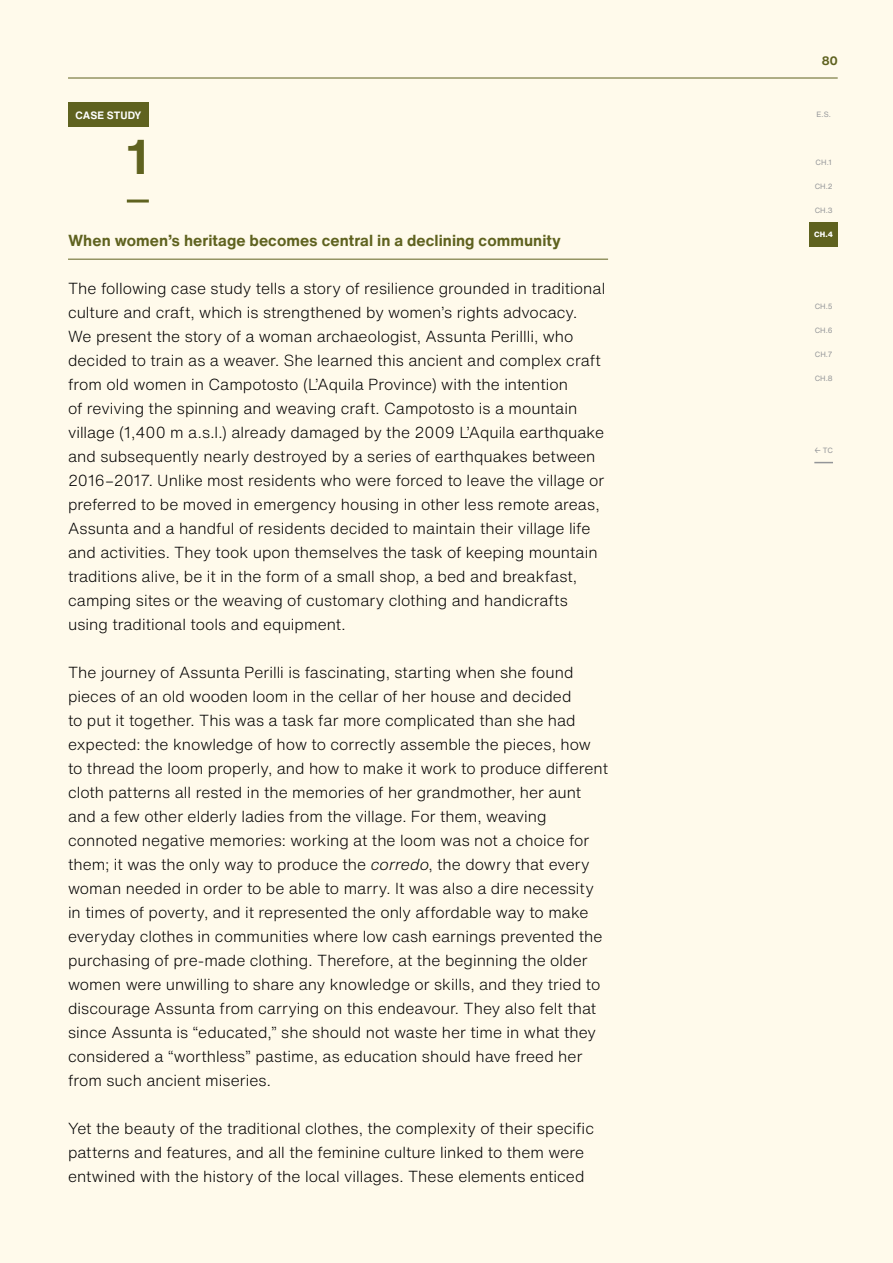
<style>
.page{position:relative;width:893px;height:1263px;background:#fffaeb}
.page>*{position:absolute;margin:0;border:0;box-sizing:border-box;transform-origin:0 0}
.Body{font:700 48px "Helvetica Now Text";color:#5f621f}
.Body-2{font:300 15.75px/24px "Helvetica Now Text";color:#000}
.Body-3{font:700 15.75px "Helvetica Now Text";letter-spacing:.005em;color:#5f621f}
.t1{font:700 12px "Helvetica Now Text";color:#5f621f}
.chapter-label{font:700 10.5px "Helvetica Now Text";letter-spacing:.01em;color:#fff}
.t2{font:7.5px "Helvetica Now Text";letter-spacing:.01em;color:#939598}
.t3{font:800 7.5px "Helvetica Now Text";color:#fff}
.s1{font-style:italic}
</style>
<div class="page">
<hr style="left:68px;top:259px;width:540px;height:1px;background:#5f621f">
<div style="left:68px;top:102px;width:81px;height:24px;background:#5f621f"></div>
<hr style="left:127px;top:200px;width:22px;height:3px;background:#5f621f">
<hr style="left:68px;top:78px;width:770px;height:1px;background:#5f621f">
<div style="left:810px;top:222px;width:28px;height:24px;background:#5f621f"></div>
<svg style="left:814px;top:462px;width:19px;height:1px"></svg>
<p class="chapter-label" style="left:75px;top:107px;width:67px">CASE STUDY</p>
<p class="Body" style="left:127px;top:121px;width:23px">1</p>
<p class="Body-3" style="left:68px;top:229px;width:494px">When women’s heritage becomes central in a declining community</p>
<p class="Body-2" style="left:68px;top:276px;width:539px">The following case study tells a story of resilience grounded in traditional culture and craft, which is strengthened by women’s rights advocacy.<br>We present the story of a woman archaeologist, Assunta Perillli, who decided to train as a weaver. She learned this ancient and complex craft from old women in Campotosto (L’Aquila Province) with the intention<br>of reviving the spinning and weaving craft. Campotosto is a mountain village (1,400 m a.s.l.) already damaged by the 2009 L’Aquila earthquake and subsequently nearly destroyed by a series of earthquakes between 2016–2017. Unlike most residents who were forced to leave the village or preferred to be moved in emergency housing in other less remote areas, Assunta and a handful of residents decided to maintain their village life and activities. They took upon themselves the task of keeping mountain traditions alive, be it in the form of a small shop, a bed and breakfast, camping sites or the weaving of customary clothing and handicrafts using traditional tools and equipment.</p>
<p class="Body-2" style="left:68px;top:660px;width:541px">The journey of Assunta Perilli is fascinating, starting when she found pieces of an old wooden loom in the cellar of her house and decided<br>to put it together. This was a task far more complicated than she had expected: the knowledge of how to correctly assemble the pieces, how to thread the loom properly, and how to make it work to produce different cloth patterns all rested in the memories of her grandmother, her aunt and a few other elderly ladies from the village. For them, weaving connoted negative memories: working at the loom was not a choice for them; it was the only way to produce the <span class="s1">corredo</span>, the dowry that every woman needed in order to be able to marry. It was also a dire necessity in times of poverty, and it represented the only affordable way to make everyday clothes in communities where low cash earnings prevented the purchasing of pre-made clothing. Therefore, at the beginning the older women were unwilling to share any knowledge or skills, and they tried to discourage Assunta from carrying on this endeavour. They also felt that since Assunta is “educated,” she should not waste her time in what they considered a “worthless” pastime, as education should have freed her from such ancient miseries.</p>
<p class="Body-2" style="left:68px;top:1116px;width:528px">Yet the beauty of the traditional clothes, the complexity of their specific patterns and features, and all the feminine culture linked to them were entwined with the history of the local villages. These elements enticed</p>
<p class="t1" style="left:822px;top:51px;width:17px">80</p>
<p class="t2" style="left:816px;top:109px;width:16px">E.S.</p>
<p class="t2" style="left:816px;top:157px;width:18px">CH.1</p>
<p class="t2" style="left:815px;top:181px;width:20px">CH.2</p>
<p class="t2" style="left:815px;top:205px;width:20px">CH.3</p>
<p class="t3" style="left:814px;top:229px;width:20px">CH.4</p>
<p class="t2" style="left:815px;top:301px;width:20px">CH.5</p>
<p class="t2" style="left:815px;top:325px;width:20px">CH.6</p>
<p class="t2" style="left:815px;top:349px;width:19px">CH.7</p>
<p class="t2" style="left:815px;top:373px;width:20px">CH.8</p>
<p class="t2" style="left:814px;top:445px;width:20px">← TC</p>
</div>
